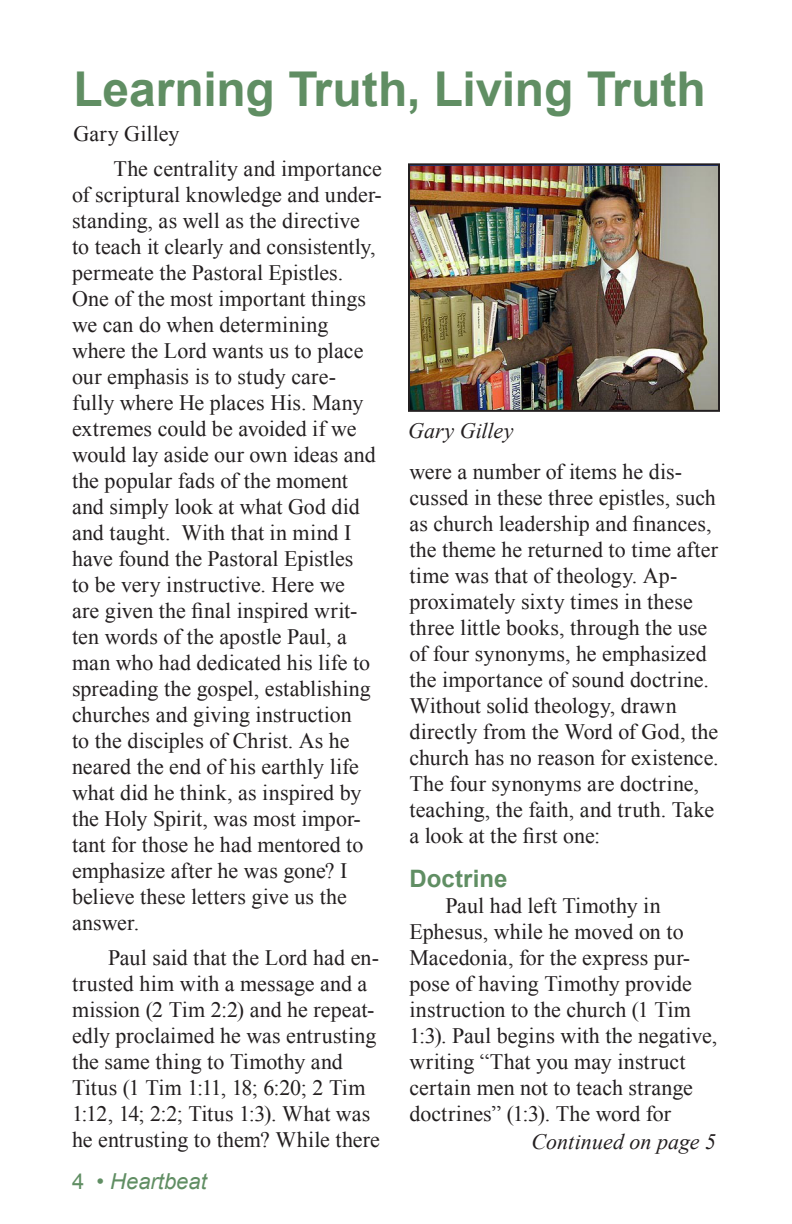
<style>
.page{position:relative;width:792px;height:1224px;background:#fff}
.page>*{position:absolute;margin:0;border:0;box-sizing:border-box;transform-origin:0 0}
.t1{font:700 48px "Arial";letter-spacing:-.005em;color:#608e63}
.Subhead{font:700 24px "Arial";letter-spacing:.005em;color:#608e63}
.Text{font:22px/26px "Times New Roman";color:#231f20}
.bulletin_text{font:italic 22px "Times New Roman";color:#231f20}
.t2{font:italic 22px "Arial";color:#608e63}
.bulletin_text-2{font:22px "Times New Roman";letter-spacing:.005em;color:#231f20}
.s1{font-style:normal}
</style>
<div class="page">
<img style="left:411px;top:166px;width:306px;height:243px">
<div style="left:408px;top:163px;width:312px;height:249px;border:2px solid #231f20"></div>
<p class="t1" style="left:73px;top:63px;width:634px">Learning Truth, Living Truth</p>
<p class="bulletin_text-2" style="left:73px;top:119px;width:108px">Gary Gilley</p>
<p class="Text" style="left:72px;top:155px;width:312px;text-indent:42px">The centrality and importance of scriptural knowledge and under&shy;standing, as well as the directive to teach it clearly and consistently, permeate the Pastoral Epistles.<br>One of the most important things we can do when determining where the Lord wants us to place our emphasis is to study care&shy;fully where He places His. Many extremes could be avoided if we would lay aside our own ideas and the popular fads of the moment and simply look at what God did and taught. With that in mind I have found the Pastoral Epistles<br>to be very instructive. Here we<br>are given the final inspired writ&shy;ten words of the apostle Paul, a man who had dedicated his life to spreading the gospel, establishing churches and giving instruction<br>to the disciples of Christ. As he neared the end of his earthly life what did he think, as inspired by the Holy Spirit, was most impor&shy;tant for those he had mentored to emphasize after he was gone? I believe these letters give us the answer.</p>
<p class="Text" style="left:72px;top:944px;width:310px;text-indent:36px">Paul said that the Lord had en&shy;trusted him with a message and a mission (2 Tim 2:2) and he repeat&shy;edly proclaimed he was entrusting the same thing to Timothy and<br>Titus (1 Tim 1:11, 18; 6:20; 2 Tim<br>1:12, 14; 2:2; Titus 1:3). What was he entrusting to them? While there</p>
<p class="bulletin_text" style="left:408px;top:416px;width:107px">Gary Gilley</p>
<p class="Text" style="left:409px;top:459px;width:311px">were a number of items he dis&shy;cussed in these three epistles, such as church leadership and finances, the theme he returned to time after time was that of theology. Ap&shy;proximately sixty times in these three little books, through the use of four synonyms, he emphasized the importance of sound doctrine.<br>Without solid theology, drawn directly from the Word of God, the church has no reason for existence.<br>The four synonyms are doctrine, teaching, the faith, and truth. Take a look at the first one:</p>
<p class="Subhead" style="left:409px;top:866px;width:100px">Doctrine</p>
<p class="Text" style="left:409px;top:893px;width:309px;text-indent:36px">Paul had left Timothy in<br>Ephesus, while he moved on to<br>Macedonia, for the express pur&shy;pose of having Timothy provide instruction to the church (1 Tim<br>1:3). Paul begins with the negative, writing “That you may instruct certain men not to teach strange doctrines” (1:3). The word for</p>
<p class="bulletin_text" style="left:532px;top:1127px;width:186px">Continued on page 5</p>
<p class="t2" style="left:72px;top:1169px;width:136px"><span class="s1">4 •</span> Heartbeat</p>
</div>
